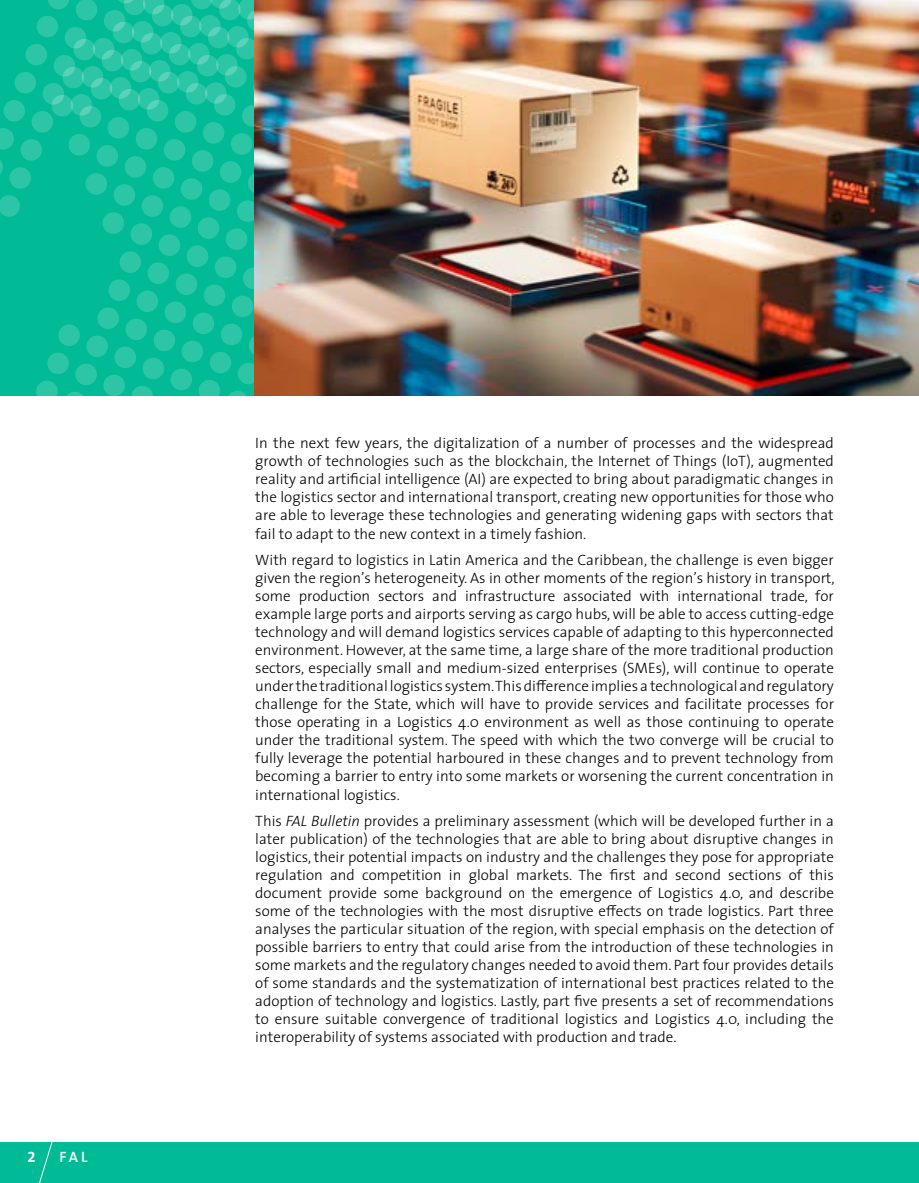
<style>
.page{position:relative;width:919px;height:1183px;background:#fff}
.page>*{position:absolute;margin:0;border:0;box-sizing:border-box;transform-origin:0 0}
.t1{font:300 15px/18px "The Sans";color:#000;text-align:justify}
.t2{font:600 15px "The Sans";color:#fff}
.t3{font:15px "The Sans Bold Expert";color:#fff}
.s1{font-style:italic}
</style>
<div class="page">
<div style="left:0;top:1141px;width:918px;height:41px;background:#00bb95"></div>
<svg style="left:38px;top:1141px;width:15px;height:41px"></svg>
<svg style="left:0;top:0;width:254px;height:396px;background:#11bf9b"></svg>
<img style="left:254px;top:0;width:664px;height:396px">
<p class="t3" style="left:28px;top:1143px;width:10px">2</p>
<p class="t2" style="left:60px;top:1143px;width:29px">FAL</p>
<p class="t1" style="left:255px;top:433px;width:580px">In the next few years, the digitalization of a number of processes and the widespread growth of technologies such as the blockchain, the Internet of Things (IoT), augmented reality and artificial intelligence (AI) are expected to bring about paradigmatic changes in the logistics sector and international transport, creating new opportunities for those who are able to leverage these technologies and generating widening gaps with sectors that fail to adapt to the new context in a timely fashion.</p>
<p class="t1" style="left:255px;top:550px;width:581px">With regard to logistics in Latin America and the Caribbean, the challenge is even bigger given the region’s heterogeneity. As in other moments of the region’s history in transport, some production sectors and infrastructure associated with international trade, for example large ports and airports serving as cargo hubs, will be able to access cutting-edge technology and will demand logistics services capable of adapting to this hyperconnected environment. However, at the same time, a large share of the more traditional production sectors, especially small and medium-sized enterprises (SMEs), will continue to operate under the traditional logistics system. This difference implies a technological and regulatory challenge for the State, which will have to provide services and facilitate processes for those operating in a Logistics 4.0 environment as well as those continuing to operate under the traditional system. The speed with which the two converge will be crucial to fully leverage the potential harboured in these changes and to prevent technology from becoming a barrier to entry into some markets or worsening the current concentration in international logistics.</p>
<p class="t1" style="left:255px;top:811px;width:580px">This <span class="s1">FAL Bulletin</span> provides a preliminary assessment (which will be developed further in a later publication) of the technologies that are able to bring about disruptive changes in logistics, their potential impacts on industry and the challenges they pose for appropriate regulation and competition in global markets. The first and second sections of this document provide some background on the emergence of Logistics 4.0, and describe some of the technologies with the most disruptive effects on trade logistics. Part three analyses the particular situation of the region, with special emphasis on the detection of possible barriers to entry that could arise from the introduction of these technologies in some markets and the regulatory changes needed to avoid them. Part four provides details of some standards and the systematization of international best practices related to the adoption of technology and logistics. Lastly, part five presents a set of recommendations to ensure suitable convergence of traditional logistics and Logistics 4.0, including the interoperability of systems associated with production and trade.</p>
</div>
